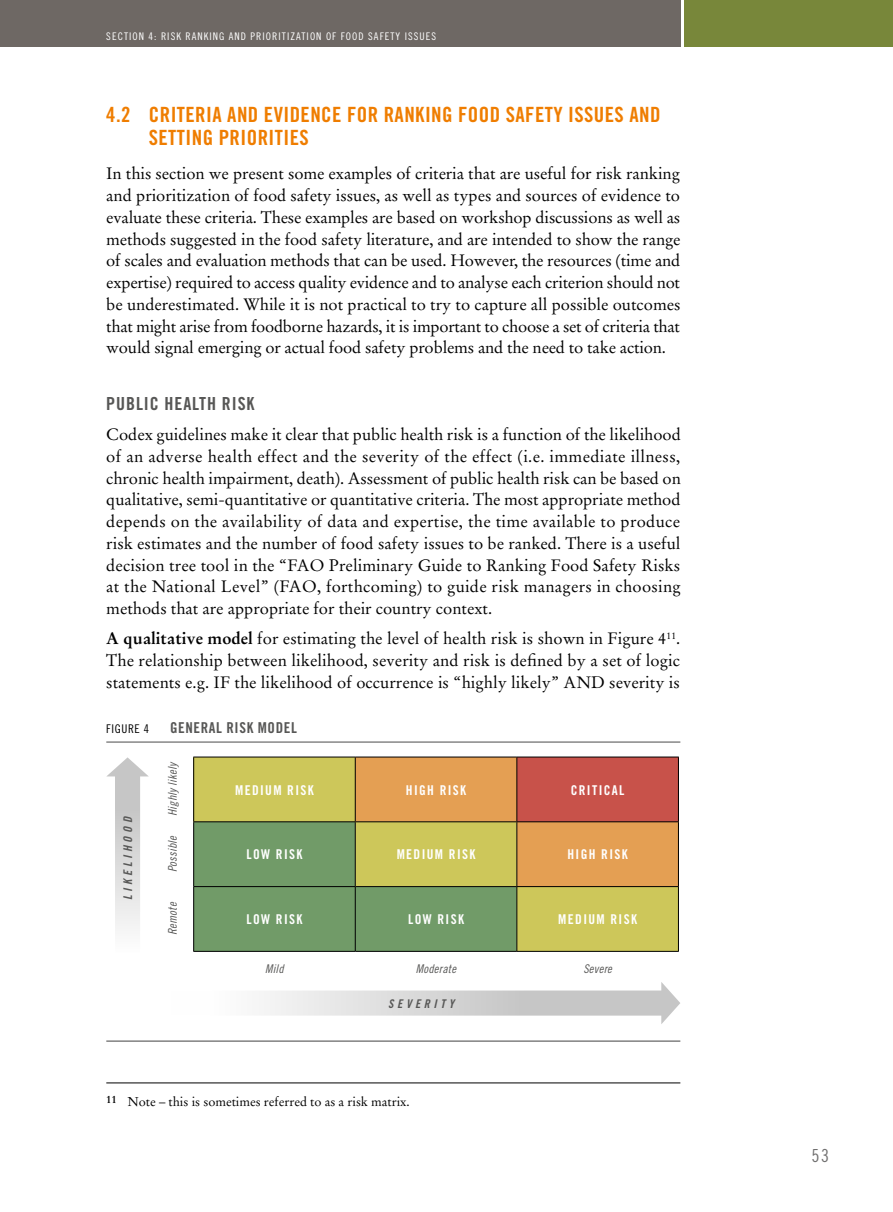
<style>
.page{position:relative;width:893px;height:1212px;background:#fff}
.page>*{position:absolute;margin:0;border:0;box-sizing:border-box;transform-origin:0 0}
.t1{font:21px/22.5px "Trade Gothic Bold Cond Twenty";letter-spacing:.02em;color:#ef7d00}
.t2{font:18px "Trade Gothic Bold Cond Twenty";letter-spacing:.05em;color:#575756}
.t3{font:18px "Trade Gothic Cond Eighteen";color:#706f6f}
.t4{font:16.5px/21.8px "Stempel Garamond";color:#000;text-align:justify}
.t5{font:15px "Trade Gothic Bold Cond Twenty";letter-spacing:.04em;color:#575756}
.t6{font:13.5px "Trade Gothic Bold Cond Twenty";letter-spacing:.1em;color:#fff}
.t7{font:12.75px "Stempel Garamond";color:#000}
.t8{font:12px "Trade Gothic Cond Eighteen Obl";letter-spacing:.02em;color:#575756}
.t9{font:12px "Trade Gothic Bold Cond Twenty Obl";letter-spacing:.3em;color:#575756}
.t10{font:12px "Trade Gothic Cond Eighteen";letter-spacing:.05em;color:#000}
.t11{font:10.5px "Trade Gothic Cond Eighteen";letter-spacing:.1em;color:#fff}
.s1{font-weight:700}
</style>
<div class="page">
<div style="left:685px;top:0;width:208px;height:47px;background:#78873a"></div>
<div style="left:0;top:0;width:680px;height:47px;background:#6e6864"></div>
<hr style="left:106px;top:1082px;width:574px;height:1px;background:#000">
<hr style="left:106px;top:741px;width:574px;height:2px;background:#878787">
<div style="left:194px;top:757px;width:161px;height:65px;background:#cdc75a"></div>
<div style="left:355px;top:757px;width:162px;height:65px;background:#e49f53"></div>
<div style="left:517px;top:757px;width:161px;height:65px;background:#c8524a"></div>
<svg style="left:194px;top:822px;width:484px;height:129px;background:#94ab61"></svg>
<div style="left:517px;top:822px;width:161px;height:64px;background:#e49f53"></div>
<hr style="left:193px;top:757px;width:162px;height:1px;background:#000">
<hr style="left:517px;top:757px;width:162px;height:1px;background:#000">
<hr style="left:678px;top:757px;width:1px;height:64px;background:#000">
<hr style="left:193px;top:821px;width:162px;height:1px;background:#000">
<hr style="left:517px;top:821px;width:162px;height:1px;background:#000">
<hr style="left:678px;top:822px;width:1px;height:64px;background:#000">
<hr style="left:193px;top:886px;width:162px;height:1px;background:#000">
<hr style="left:355px;top:887px;width:1px;height:64px;background:#000">
<hr style="left:355px;top:951px;width:162px;height:1px;background:#000">
<hr style="left:193px;top:951px;width:162px;height:1px;background:#000">
<hr style="left:193px;top:757px;width:1px;height:64px;background:#000">
<hr style="left:193px;top:822px;width:1px;height:64px;background:#000">
<hr style="left:193px;top:887px;width:1px;height:64px;background:#000">
<hr style="left:355px;top:757px;width:1px;height:64px;background:#000">
<hr style="left:355px;top:757px;width:162px;height:1px;background:#000">
<hr style="left:516px;top:757px;width:1px;height:64px;background:#000">
<hr style="left:355px;top:822px;width:1px;height:64px;background:#000">
<hr style="left:355px;top:821px;width:162px;height:1px;background:#000">
<hr style="left:516px;top:822px;width:1px;height:64px;background:#000">
<hr style="left:355px;top:886px;width:162px;height:1px;background:#000">
<hr style="left:516px;top:887px;width:1px;height:64px;background:#000">
<hr style="left:678px;top:887px;width:1px;height:64px;background:#000">
<hr style="left:517px;top:886px;width:162px;height:1px;background:#000">
<hr style="left:517px;top:951px;width:162px;height:1px;background:#000">
<svg style="left:264px;top:982px;width:416px;height:42px"></svg>
<svg style="left:106px;top:757px;width:43px;height:172px"></svg>
<hr style="left:106px;top:1040px;width:574px;height:2px;background:#000">
<p class="t11" style="left:106px;top:30px;width:331px">SECTION 4: RISK RANKING AND PRIORITIZATION OF FOOD SAFETY ISSUES</p>
<p class="t1" style="left:149px;top:103px;width:513px;text-indent:-43px">4.2 CRITERIA AND EVIDENCE FOR RANKING FOOD SAFETY ISSUES AND<br>SETTING PRIORITIES</p>
<p class="t4" style="left:106px;top:163px;width:576px">In this section we present some examples of criteria that are useful for risk ranking and prioritization of food safety issues, as well as types and sources of evidence to evaluate these criteria. These examples are based on workshop discussions as well as methods suggested in the food safety literature, and are intended to show the range of scales and evaluation methods that can be used. However, the resources (time and expertise) required to access quality evidence and to analyse each criterion should not be underestimated. While it is not practical to try to capture all possible outcomes that might arise from foodborne hazards, it is important to choose a set of criteria that would signal emerging or actual food safety problems and the need to take action.</p>
<p class="t2" style="left:106px;top:393px;width:150px">PUBLIC HEALTH RISK</p>
<p class="t4" style="left:106px;top:424px;width:576px">Codex guidelines make it clear that public health risk is a function of the likelihood of an adverse health effect and the severity of the effect (i.e. immediate illness, chronic health impairment, death). Assessment of public health risk can be based on qualitative, semi-quantitative or quantitative criteria. The most appropriate method depends on the availability of data and expertise, the time available to produce risk estimates and the number of food safety issues to be ranked. There is a useful decision tree tool in the “FAO Preliminary Guide to Ranking Food Safety Risks at the National Level” (FAO, forthcoming) to guide risk managers in choosing methods that are appropriate for their country context.</p>
<p class="t4" style="left:106px;top:628px;width:576px"><span class="s1">A qualitative model</span> for estimating the level of health risk is shown in Figure 4<sup>11</sup>.<br>The relationship between likelihood, severity and risk is defined by a set of logic statements e.g. IF the likelihood of occurrence is “highly likely” AND severity is</p>
<p class="t10" style="left:106px;top:721px;width:44px">FIGURE 4</p>
<p class="t5" style="left:170px;top:718px;width:128px">GENERAL RISK MODEL</p>
<p class="t8" style="left:166px;top:816px;width:56px;rotate:-90deg">Highly likely</p>
<p class="t6" style="left:235px;top:781px;width:80px">MEDIUM RISK</p>
<p class="t6" style="left:406px;top:781px;width:62px">HIGH RISK</p>
<p class="t6" style="left:571px;top:781px;width:55px">CRITICAL</p>
<p class="t9" style="left:121px;top:900px;width:86px;rotate:-90deg">LIKELIHOOD</p>
<p class="t8" style="left:166px;top:872px;width:39px;rotate:-90deg">Possible</p>
<p class="t6" style="left:246px;top:846px;width:57px">LOW RISK</p>
<p class="t6" style="left:397px;top:846px;width:80px">MEDIUM RISK</p>
<p class="t6" style="left:567px;top:846px;width:62px">HIGH RISK</p>
<p class="t8" style="left:166px;top:935px;width:35px;rotate:-90deg">Remote</p>
<p class="t6" style="left:246px;top:911px;width:57px">LOW RISK</p>
<p class="t6" style="left:408px;top:911px;width:57px">LOW RISK</p>
<p class="t6" style="left:558px;top:911px;width:80px">MEDIUM RISK</p>
<p class="t8" style="left:265px;top:962px;width:20px">Mild</p>
<p class="t8" style="left:416px;top:962px;width:42px">Moderate</p>
<p class="t8" style="left:583px;top:962px;width:30px">Severe</p>
<p class="t9" style="left:388px;top:996px;width:67px">SEVERITY</p>
<p class="t7" style="left:106px;top:1093px;width:305px"><sup>11</sup> Note – this is sometimes referred to as a risk matrix.</p>
<p class="t3" style="left:811px;top:1145px;width:19px">53</p>
</div>
